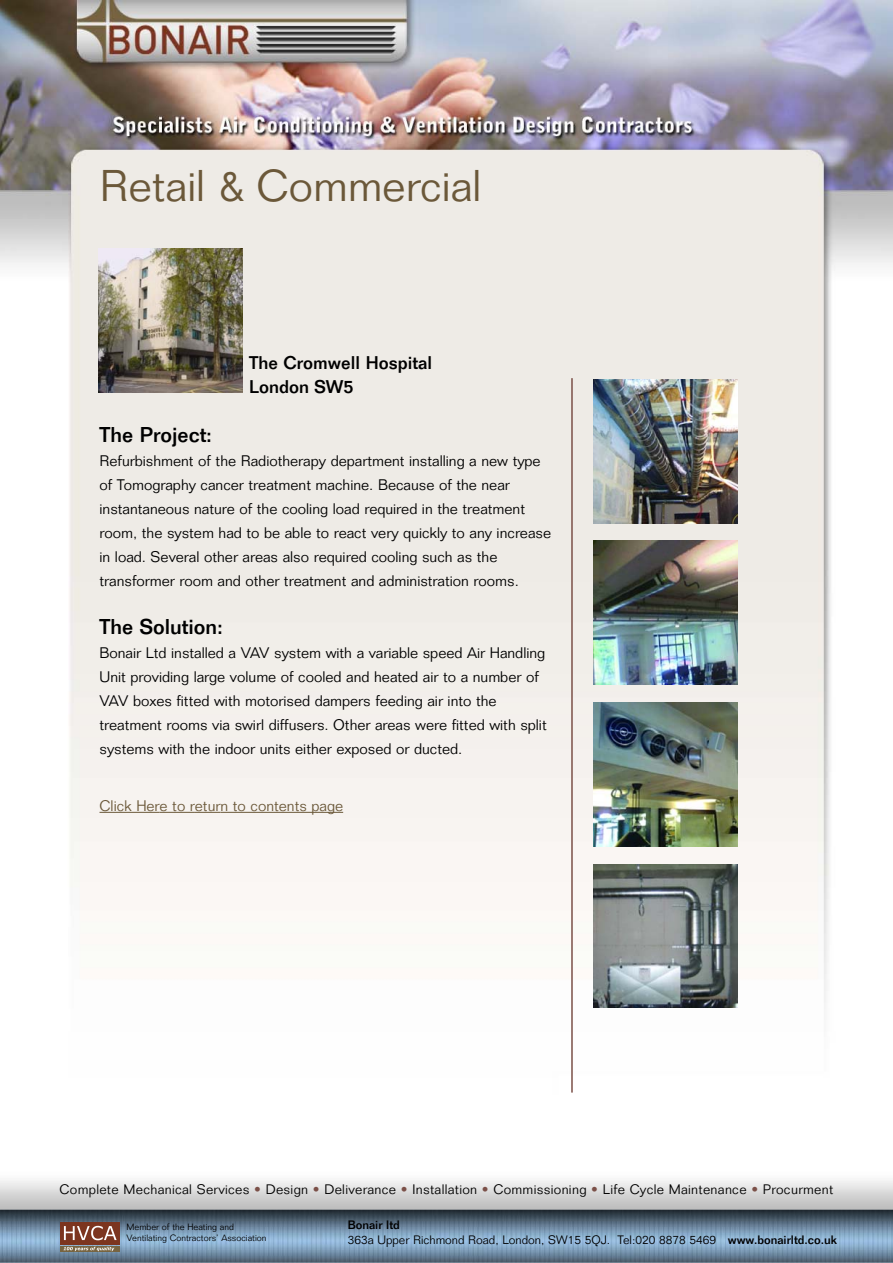
<style>
.page{position:relative;width:893px;height:1263px;background:#fff}
.page>*{position:absolute;margin:0;border:0;box-sizing:border-box;transform-origin:0 0}
.t1{font:300 43.5px "Folio";color:#6b5839}
.t2{font:500 21px "Folio";color:#000}
.t3{font:500 18px/24px "Folio";color:#000}
.t4{font:300 15px/24px "Folio";color:#000}
.t5{font:300 15px "Folio";color:#6b5839}
.t6{font:300 13.5px "Folio";letter-spacing:.02em;color:#000}
.t7{font:300 12px/14.4px "Folio";color:#000}
.t8{font:300 9px/10.8px "Folio";color:#000}
.s1{color:#7b5048}
.s2{font-weight:500}
</style>
<div class="page">
<img style="left:0;top:0;width:893px;height:1263px">
<div style="left:60px;top:1222px;width:60px;height:23px;background:#7c351f"></div>
<div style="left:60px;top:1246px;width:60px;height:6px;background:#776441"></div>
<svg style="left:64px;top:1226px;width:53px;height:14px"></svg>
<svg style="left:64px;top:1247px;width:50px;height:4px"></svg>
<hr style="left:571px;top:378px;width:2px;height:715px;background:#7b5048">
<hr style="left:99px;top:812px;width:61px;height:1px;background:#6b5839">
<hr style="left:160px;top:812px;width:35px;height:1px;background:#6b5839">
<svg style="left:195px;top:812px;width:25px;height:1px"></svg>
<hr style="left:220px;top:812px;width:123px;height:1px;background:#6b5839">
<img style="left:98px;top:249px;width:144px;height:144px">
<img style="left:593px;top:379px;width:144px;height:144px">
<img style="left:593px;top:541px;width:144px;height:144px">
<img style="left:593px;top:702px;width:144px;height:144px">
<img style="left:593px;top:864px;width:144px;height:144px">
<h1 class="t1" style="left:99px;top:170px;width:383px">Retail &amp; Commercial</h1>
<p class="t3" style="left:249px;top:352px;width:185px">The Cromwell Hospital<br>London SW5</p>
<h2 class="t2" style="left:99px;top:427px;width:114px">The Project:</h2>
<p class="t4" style="left:99px;top:450px;width:453px">Refurbishment of the Radiotherapy department installing a new type of Tomography cancer treatment machine. Because of the near instantaneous nature of the cooling load required in the treatment room, the system had to be able to react very quickly to any increase in load. Several other areas also required cooling such as the transformer room and other treatment and administration rooms.</p>
<h2 class="t2" style="left:99px;top:619px;width:125px">The Solution:</h2>
<p class="t4" style="left:99px;top:642px;width:449px">Bonair Ltd installed a VAV system with a variable speed Air Handling Unit providing large volume of cooled and heated air to a number of VAV boxes fitted with motorised dampers feeding air into the treatment rooms via swirl diffusers. Other areas were fitted with split systems with the indoor units either exposed or ducted.</p>
<p class="t5" style="left:99px;top:800px;width:245px">Click Here to return to contents page</p>
<p class="t6" style="left:60px;top:1185px;width:775px">Complete Mechanical Services <span class="s1">•</span> Design <span class="s1">•</span> Deliverance <span class="s1">•</span> Installation <span class="s1">•</span> Commissioning <span class="s1">•</span> Life Cycle Maintenance <span class="s1">•</span> Procurment</p>
<p class="t8" style="left:127px;top:1223px;width:142px">Member of the Heating and<br>Ventilating Contractors’ Association</p>
<p class="t7" style="left:348px;top:1219px;width:490px"><span class="s2">Bonair ltd<br></span>363a Upper Richmond Road, London, SW15 5QJ. Tel:020 8878 5469 <span class="s2">www.bonairltd.co.uk</span></p>
</div>
